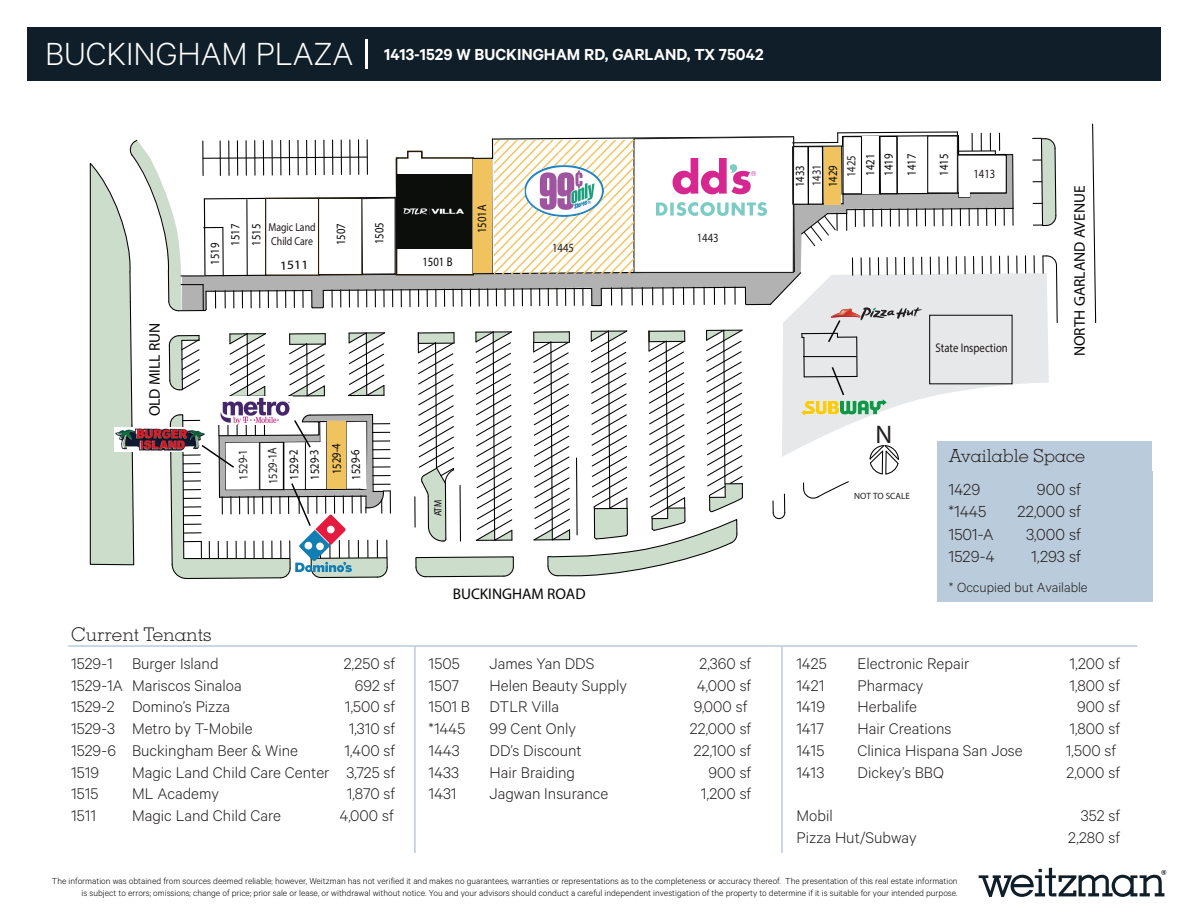
<style>
.page{position:relative;width:1188px;height:918px;background:#fff}
.page>*{position:absolute;margin:0;border:0;box-sizing:border-box;transform-origin:0 0}
.t1{font:25.5px "Myriad Pro";color:#231f20}
.t2{font:300 18.9px "Memphis LT Std";color:#231f20}
.t3{font:600 18px "Calibre";color:#fff}
.t4{font:300 18px "Calibre";color:#231f20}
.t5{font:300 18px "Memphis LT Std";color:#231f20}
.t6{font:300 17.4px "Calibre";color:#231f20}
.t7{font:15.45px "Myriad Pro";color:#040503}
.t8{font:300 15px "Calibre";color:#231f20}
.t9{font:12.6px/18.5px "Myriad Pro";color:#040503;scale:.85 1}
.t10{font:12.6px "Myriad Pro";color:#231f20;scale:.85 1}
.t11{font:12.6px "Myriad Pro";color:#201819;scale:.85 1}
.t12{font:12.6px "Myriad Pro";color:#040503;scale:1.11 1}
.t13{font:11.55px/13.8px "Myriad Pro";color:#201819;scale:.85 1}
.t14{font:10.5px "Myriad Pro";color:#040503;scale:.85 1}
.t15{font:300 9.75px/11.7px "Calibre";color:#040503;text-align:right}
.t16{font:9.15px "Myriad Pro";color:#231f20}
.s1{font-weight:300;font-size:36px}
.s2{font-weight:300;font-size:39.6px}
</style>
<div class="page">
<div style="left:1018px;top:273px;width:31px;height:111px;background:#e6e8e9"></div>
<svg style="left:1042px;top:255px;width:16px;height:69px"></svg>
<svg style="left:1092px;top:123px;width:5px;height:200px"></svg>
<svg style="left:1033px;top:138px;width:24px;height:89px"></svg>
<svg style="left:1025px;top:256px;width:1px;height:17px"></svg>
<svg style="left:1034px;top:256px;width:1px;height:17px"></svg>
<div style="left:27px;top:27px;width:1134px;height:54px;background:#0f1e28"></div>
<div style="left:937px;top:441px;width:215px;height:29px;background:#bacbdb"></div>
<div style="left:937px;top:472px;width:216px;height:130px;background:#bacbdb"></div>
<hr style="left:68px;top:645px;width:1069px;height:2px;background:#bacbdb">
<hr style="left:414px;top:646px;width:2px;height:207px;background:#bacbdb">
<hr style="left:781px;top:646px;width:2px;height:207px;background:#bacbdb">
<svg style="left:979px;top:868px;width:187px;height:29px"></svg>
<svg style="left:89px;top:131px;width:929px;height:448px"></svg>
<div style="left:927px;top:135px;width:31px;height:58px;background:#fff;border:1px solid #231f20"></div>
<div style="left:318px;top:198px;width:44px;height:77px;background:#fff;border:1px solid #251a05"></div>
<div style="left:824px;top:147px;width:16px;height:57px;background:#f1c35f"></div>
<img style="left:525px;top:165px;width:79px;height:52px">
<div style="left:397px;top:174px;width:75px;height:75px;background:#0c0e0c"></div>
<p class="t3" style="left:45px;top:44px;width:720px"><span class="s1">BUCKINGHAM PLAZA</span> <span class="s2">|</span> 1413-1529 W BUCKINGHAM RD, GARLAND, TX 75042</p>
<p class="t7" style="left:145px;top:416px;width:95px;rotate:-90deg">OLD MILL RUN</p>
<p class="t9" style="left:205px;top:265px;width:27px;rotate:-90deg">1519</p>
<p class="t9" style="left:225px;top:246px;width:27px;line-height:21px;rotate:-90deg">1517<br>1515</p>
<p class="t13" style="left:269px;top:220px;width:57px">Magic Land<br>Child Care</p>
<p class="t9" style="left:362px;top:245px;width:35px;rotate:-90deg">1505A</p>
<p class="t9" style="left:370px;top:244px;width:27px;rotate:-90deg">1505</p>
<p class="t9" style="left:332px;top:245px;width:27px;rotate:-90deg">1507</p>
<p class="t12" style="left:280px;top:258px;width:27px;rotate:-2deg">1511</p>
<p class="t9" style="left:422px;top:253px;width:37px">1501 B</p>
<p class="t9" style="left:472px;top:233px;width:35px;rotate:-90deg">1501A</p>
<p class="t10" style="left:552px;top:240px;width:27px">1445</p>
<p class="t10" style="left:236px;top:480px;width:38px;rotate:-92deg">1529-1</p>
<p class="t10" style="left:266px;top:485px;width:45px;rotate:-92deg">1529-1A</p>
<p class="t9" style="left:306px;top:480px;width:38px;rotate:-92deg">1529-3</p>
<p class="t9" style="left:285px;top:480px;width:38px;rotate:-92deg">1529-2</p>
<p class="t9" style="left:328px;top:475px;width:38px;rotate:-92deg">1529-4</p>
<p class="t9" style="left:347px;top:480px;width:38px;rotate:-92deg">1529-6</p>
<p class="t14" style="left:431px;top:516px;width:21px;rotate:-90deg">ATM</p>
<p class="t7" style="left:453px;top:584px;width:134px">BUCKINGHAM ROAD</p>
<p class="t10" style="left:697px;top:230px;width:27px">1443</p>
<p class="t9" style="left:823px;top:187px;width:27px;rotate:-90deg">1429</p>
<p class="t9" style="left:790px;top:187px;width:27px;rotate:-90deg">1433</p>
<p class="t10" style="left:809px;top:186px;width:27px;rotate:-90deg">1431</p>
<p class="t10" style="left:843px;top:177px;width:27px;rotate:-90deg">1425</p>
<p class="t9" style="left:861px;top:176px;width:27px;rotate:-90deg">1421<br>1419</p>
<p class="t9" style="left:902px;top:176px;width:27px;rotate:-90deg">1417</p>
<p class="t9" style="left:934px;top:176px;width:27px;rotate:-90deg">1415</p>
<p class="t11" style="left:973px;top:166px;width:27px">1413</p>
<p class="t11" style="left:936px;top:340px;width:86px">State Inspection</p>
<p class="t7" style="left:1070px;top:356px;width:172px;rotate:-90deg">NORTH GARLAND AVENUE</p>
<h1 class="t1" style="left:876px;top:419px;width:18px">N</h1>
<p class="t16" style="left:854px;top:491px;width:57px">NOT TO SCALE</p>
<p class="t5" style="left:948px;top:445px;width:138px">Available Space</p>
<p class="t4" style="left:948px;top:479px;width:33px">1429</p>
<p class="t4" style="left:1037px;top:479px;width:46px">900 sf</p>
<p class="t4" style="left:948px;top:501px;width:40px">*1445</p>
<p class="t4" style="left:1018px;top:501px;width:65px">22,000 sf</p>
<p class="t4" style="left:948px;top:524px;width:47px">1501-A</p>
<p class="t4" style="left:1026px;top:524px;width:56px">3,000 sf</p>
<p class="t4" style="left:948px;top:546px;width:48px">1529-4</p>
<p class="t4" style="left:1031px;top:546px;width:51px">1,293 sf</p>
<p class="t8" style="left:949px;top:579px;width:140px">* Occupied but Available</p>
<p class="t2" style="left:71px;top:622px;width:142px">Current Tenants</p>
<p class="t6" style="left:71px;top:653px;width:149px">1529-1 Burger Island</p>
<p class="t6" style="left:344px;top:653px;width:53px">2,250 sf</p>
<p class="t6" style="left:71px;top:675px;width:172px">1529-1A Mariscos Sinaloa</p>
<p class="t6" style="left:355px;top:675px;width:42px">692 sf</p>
<p class="t6" style="left:71px;top:697px;width:161px">1529-2 Domino’s Pizza</p>
<p class="t6" style="left:345px;top:697px;width:52px">1,500 sf</p>
<p class="t6" style="left:71px;top:719px;width:183px">1529-3 Metro by T-Mobile</p>
<p class="t6" style="left:349px;top:719px;width:48px">1,310 sf</p>
<p class="t6" style="left:71px;top:740px;width:229px">1529-6 Buckingham Beer &amp; Wine</p>
<p class="t6" style="left:344px;top:740px;width:52px">1,400 sf</p>
<p class="t6" style="left:71px;top:762px;width:30px">1519</p>
<p class="t6" style="left:132px;top:762px;width:265px">Magic Land Child Care Center 3,725 sf</p>
<p class="t6" style="left:71px;top:784px;width:29px">1515</p>
<p class="t6" style="left:132px;top:784px;width:88px">ML Academy</p>
<p class="t6" style="left:347px;top:784px;width:50px">1,870 sf</p>
<p class="t6" style="left:71px;top:806px;width:27px">1511</p>
<p class="t6" style="left:132px;top:806px;width:151px">Magic Land Child Care</p>
<p class="t6" style="left:340px;top:806px;width:55px">4,000 sf</p>
<p class="t6" style="left:797px;top:653px;width:32px">1425</p>
<p class="t6" style="left:858px;top:653px;width:113px">Electronic Repair</p>
<p class="t6" style="left:1070px;top:653px;width:52px">1,200 sf</p>
<p class="t6" style="left:797px;top:675px;width:29px">1421</p>
<p class="t6" style="left:858px;top:675px;width:67px">Pharmacy</p>
<p class="t6" style="left:1069px;top:675px;width:52px">1,800 sf</p>
<p class="t6" style="left:797px;top:697px;width:30px">1419</p>
<p class="t6" style="left:858px;top:697px;width:61px">Herbalife</p>
<p class="t6" style="left:1077px;top:697px;width:44px">900 sf</p>
<p class="t6" style="left:797px;top:719px;width:29px">1417</p>
<p class="t6" style="left:858px;top:719px;width:96px">Hair Creations</p>
<p class="t6" style="left:1069px;top:719px;width:52px">1,800 sf</p>
<p class="t6" style="left:797px;top:740px;width:29px">1415</p>
<p class="t6" style="left:858px;top:740px;width:167px">Clinica Hispana San Jose</p>
<p class="t6" style="left:1066px;top:740px;width:52px">1,500 sf</p>
<p class="t6" style="left:797px;top:762px;width:29px">1413</p>
<p class="t6" style="left:858px;top:762px;width:88px">Dickey’s BBQ</p>
<p class="t6" style="left:1066px;top:762px;width:55px">2,000 sf</p>
<p class="t6" style="left:797px;top:806px;width:38px">Mobil</p>
<p class="t6" style="left:1081px;top:806px;width:41px">352 sf</p>
<p class="t6" style="left:797px;top:827px;width:121px">Pizza Hut/Subway</p>
<p class="t6" style="left:1068px;top:827px;width:53px">2,280 sf</p>
<p class="t15" style="left:52px;top:875px;width:907px">The information was obtained from sources deemed reliable; however, Weitzman has not verified it and makes no guarantees, warranties or representations as to the completeness or accuracy thereof. The presentation of this real estate information is subject to errors; omissions; change of price; prior sale or lease, or withdrawal without notice. You and your advisors should conduct a careful independent investigation of the property to determine if it is suitable for your intended purpose.</p>
<p class="t6" style="left:429px;top:653px;width:33px">1505</p>
<p class="t6" style="left:490px;top:653px;width:106px">James Yan DDS</p>
<p class="t6" style="left:699px;top:653px;width:53px">2,360 sf</p>
<p class="t6" style="left:429px;top:675px;width:32px">1507</p>
<p class="t6" style="left:490px;top:675px;width:139px">Helen Beauty Supply</p>
<p class="t6" style="left:697px;top:675px;width:55px">4,000 sf</p>
<p class="t6" style="left:429px;top:697px;width:132px">1501 B DTLR Villa</p>
<p class="t6" style="left:694px;top:697px;width:55px">9,000 sf</p>
<p class="t6" style="left:429px;top:719px;width:38px">*1445</p>
<p class="t6" style="left:490px;top:719px;width:88px">99 Cent Only</p>
<p class="t6" style="left:690px;top:719px;width:63px">22,000 sf</p>
<p class="t6" style="left:429px;top:740px;width:33px">1443</p>
<p class="t6" style="left:490px;top:740px;width:94px">DD’s Discount</p>
<p class="t6" style="left:694px;top:740px;width:59px">22,100 sf</p>
<p class="t6" style="left:429px;top:762px;width:32px">1433</p>
<p class="t6" style="left:490px;top:762px;width:87px">Hair Braiding</p>
<p class="t6" style="left:709px;top:762px;width:44px">900 sf</p>
<p class="t6" style="left:429px;top:784px;width:30px">1431</p>
<p class="t6" style="left:490px;top:784px;width:120px">Jagwan Insurance</p>
<p class="t6" style="left:701px;top:784px;width:52px">1,200 sf</p>
</div>
